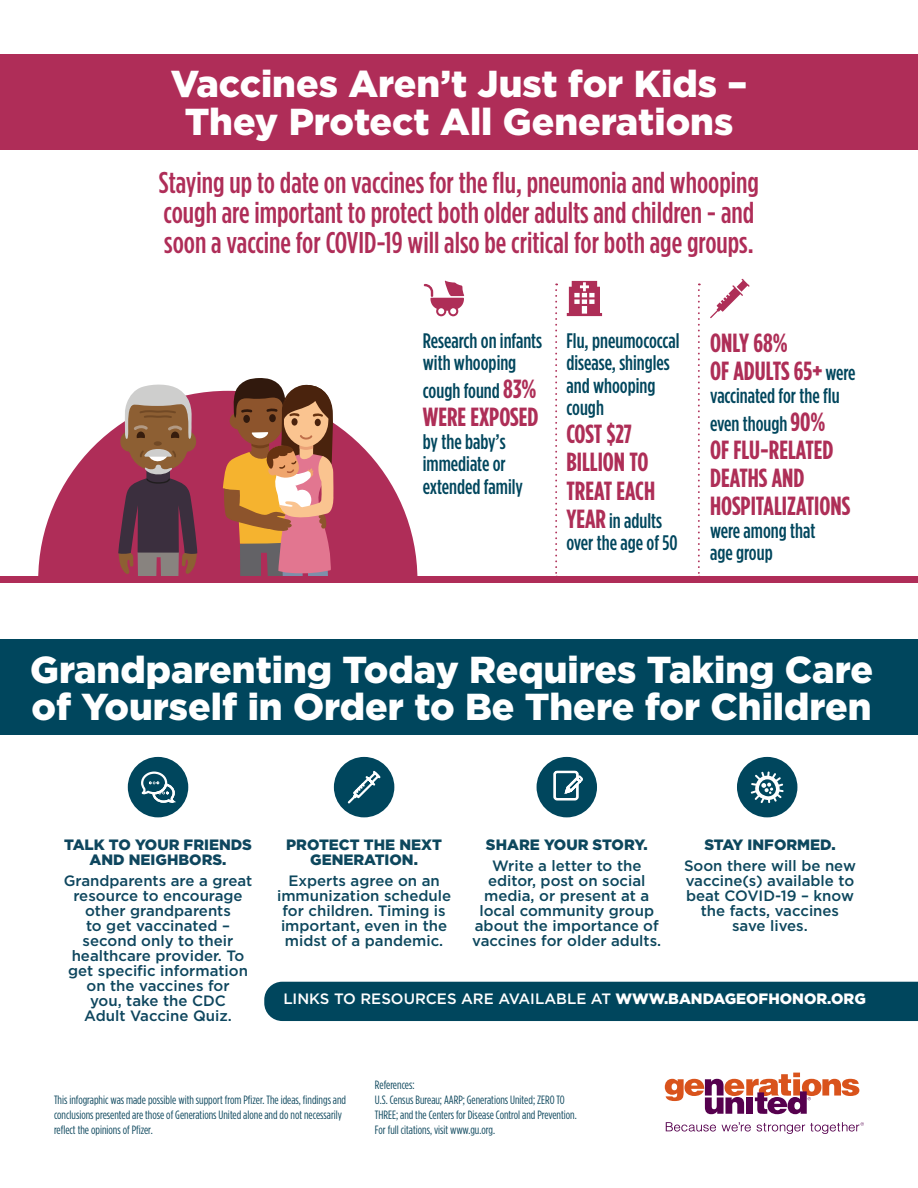
<style>
.page{position:relative;width:918px;height:1188px;background:#fff}
.page>*{position:absolute;margin:0;border:0;box-sizing:border-box;transform-origin:0 0}
.Box_Heading{font:900 37.5px/37.5px "Gotham";color:#fff;text-align:center}
.Bulleted_List{font:500 30px/30px "Gotham Condensed";color:#af2d58}
.Bulleted_List-2{font:700 26.25px/28.2px "Gotham Condensed";color:#ae2e57}
.Bulleted_List-3{font:500 21px/22.5px "Gotham Condensed";color:#00465d}
.Bulleted_List-4{font:500 15px/15px "Gotham";color:#0d475d;text-align:center}
.Bulleted_List-5{font:500 15px/15px "Gotham";color:#0e465e;text-align:center}
.Bulleted_List-6{font:900 15px/15px "Gotham";color:#0d475d;text-align:center}
.Bulleted_List-7{font:500 15px "Gotham";color:#fff}
.Bulleted_List-8{font:900 15px/15px "Gotham";color:#0e465e;text-align:center}
.Bulleted_List-9{font:12px/15px "Gotham Condensed";color:#0d475d}
.s1{font-weight:700;font-size:26.25px;color:#ae2e57}
.s2{font-weight:500;font-size:21px;color:#00465d}
.s3{font-weight:900}
</style>
<div class="page">
<div style="left:264px;top:982px;width:654px;height:39px;background:#00465d"></div>
<svg style="left:555px;top:284px;width:2px;height:292px"></svg>
<svg style="left:698px;top:284px;width:2px;height:292px"></svg>
<svg style="left:424px;top:281px;width:40px;height:35px"></svg>
<svg style="left:567px;top:281px;width:35px;height:35px"></svg>
<svg style="left:710px;top:279px;width:40px;height:39px"></svg>
<svg style="left:38px;top:391px;width:379px;height:185px;fill:#af2d58"></svg>
<svg style="left:223px;top:378px;width:111px;height:198px;background:#b8785f"></svg>
<svg style="left:118px;top:384px;width:79px;height:192px;background:#855a5c"></svg>
<div style="left:154px;top:441px;width:8px;height:5px;background:#714925;border-radius:50%"></div>
<div style="left:0;top:54px;width:918px;height:95px;background:#af2d58"></div>
<div style="left:0;top:639px;width:918px;height:96px;background:#00465d"></div>
<div style="left:0;top:576px;width:918px;height:7px;background:#af2d58"></div>
<svg style="left:666px;top:1122px;width:50px;height:10px"></svg>
<svg style="left:722px;top:1122px;width:29px;height:10px"></svg>
<svg style="left:665px;top:1073px;width:194px;height:41px"></svg>
<svg style="left:757px;top:1122px;width:107px;height:12px"></svg>
<div style="left:334px;top:757px;width:60px;height:60px;background:#00465d;border-radius:50%"></div>
<svg style="left:347px;top:770px;width:34px;height:34px"></svg>
<div style="left:128px;top:757px;width:60px;height:60px;background:#00465d;border-radius:50%"></div>
<svg style="left:141px;top:771px;width:35px;height:32px"></svg>
<div style="left:537px;top:757px;width:60px;height:60px;background:#00465d;border-radius:50%"></div>
<svg style="left:553px;top:770px;width:30px;height:31px"></svg>
<div style="left:737px;top:757px;width:60px;height:60px;background:#00465d;border-radius:50%"></div>
<svg style="left:751px;top:771px;width:33px;height:32px"></svg>
<p class="Box_Heading" style="left:171px;top:65px;width:578px">Vaccines Aren’t Just for Kids –<br>They Protect All Generations</p>
<p class="Bulleted_List" style="left:159px;top:168px;width:602px">Staying up to date on vaccines for the flu, pneumonia and whooping cough are important to protect both older adults and children - and soon a vaccine for COVID-19 will also be critical for both age groups.</p>
<p class="Bulleted_List-3" style="left:423px;top:329px;width:121px">Research on infants with whooping</p>
<p class="Bulleted_List-3" style="left:423px;top:380px;width:115px">cough found <span class="s1">83%</span></p>
<p class="Bulleted_List-2" style="left:423px;top:403px;width:117px">WERE EXPOSED</p>
<p class="Bulleted_List-3" style="left:423px;top:430px;width:102px">by the baby’s immediate or extended family</p>
<p class="Bulleted_List-3" style="left:566px;top:329px;width:115px">Flu, pneumococcal disease, shingles and whooping cough</p>
<p class="Bulleted_List-2" style="left:566px;top:420px;width:90px">COST $27<br>BILLION TO<br>TREAT EACH</p>
<p class="Bulleted_List-3" style="left:566px;top:509px;width:113px"><span class="s1">YEAR</span>in adults over the age of 50</p>
<p class="Bulleted_List-2" style="left:710px;top:328px;width:147px">ONLY 68%<br>OF ADULTS 65+ <span class="s2">were</span></p>
<p class="Bulleted_List-3" style="left:710px;top:381px;width:131px;line-height:28.2px">vaccinated for the flu even though<span class="s1">90%</span></p>
<p class="Bulleted_List-2" style="left:710px;top:435px;width:142px">OF FLU-RELATED<br>DEATHS AND<br>HOSPITALIZATIONS</p>
<p class="Bulleted_List-3" style="left:710px;top:519px;width:107px">were among that age group</p>
<p class="Box_Heading" style="left:30px;top:650px;width:844px;text-align:left">Grandparenting Today Requires Taking Care of Yourself in Order to Be There for Children</p>
<p class="Bulleted_List-8" style="left:64px;top:837px;width:189px">TALK TO YOUR FRIENDS<br>AND NEIGHBORS.</p>
<p class="Bulleted_List-5" style="left:64px;top:873px;width:190px">Grandparents are a great resource to encourage other grandparents<br>to get vaccinated – second only to their healthcare provider. To get specific information on the vaccines for<br>you, take the CDC<br>Adult Vaccine Quiz.</p>
<p class="Bulleted_List-6" style="left:286px;top:837px;width:157px">PROTECT THE NEXT<br>GENERATION.</p>
<p class="Bulleted_List-4" style="left:277px;top:873px;width:176px">Experts agree on an immunization schedule for children. Timing is important, even in the midst of a pandemic.</p>
<p class="Bulleted_List-6" style="left:486px;top:837px;width:163px">SHARE YOUR STORY.</p>
<p class="Bulleted_List-4" style="left:472px;top:858px;width:191px">Write a letter to the editor, post on social media, or present at a local community group about the importance of vaccines for older adults.</p>
<p class="Bulleted_List-6" style="left:704px;top:837px;width:133px">STAY INFORMED.</p>
<p class="Bulleted_List-4" style="left:684px;top:858px;width:173px">Soon there will be new vaccine(s) available to beat COVID-19 – know the facts, vaccines save lives.</p>
<p class="Bulleted_List-7" style="left:283px;top:989px;width:584px">LINKS TO RESOURCES ARE AVAILABLE AT <span class="s3">WWW.BANDAGEOFHONOR.ORG</span></p>
<p class="Bulleted_List-9" style="left:54px;top:1092px;width:294px">This infographic was made possible with support from Pfizer. The ideas, findings and conclusions presented are those of Generations United alone and do not necessarily reflect the opinions of Pfizer.</p>
<p class="Bulleted_List-9" style="left:375px;top:1077px;width:41px">References:</p>
<p class="Bulleted_List-9" style="left:375px;top:1092px;width:203px">U.S. Census Bureau; AARP; Generations United; ZERO TO<br>THREE; and the Centers for Disease Control and Prevention.<br>For full citations, visit www.gu.org.</p>
</div>
